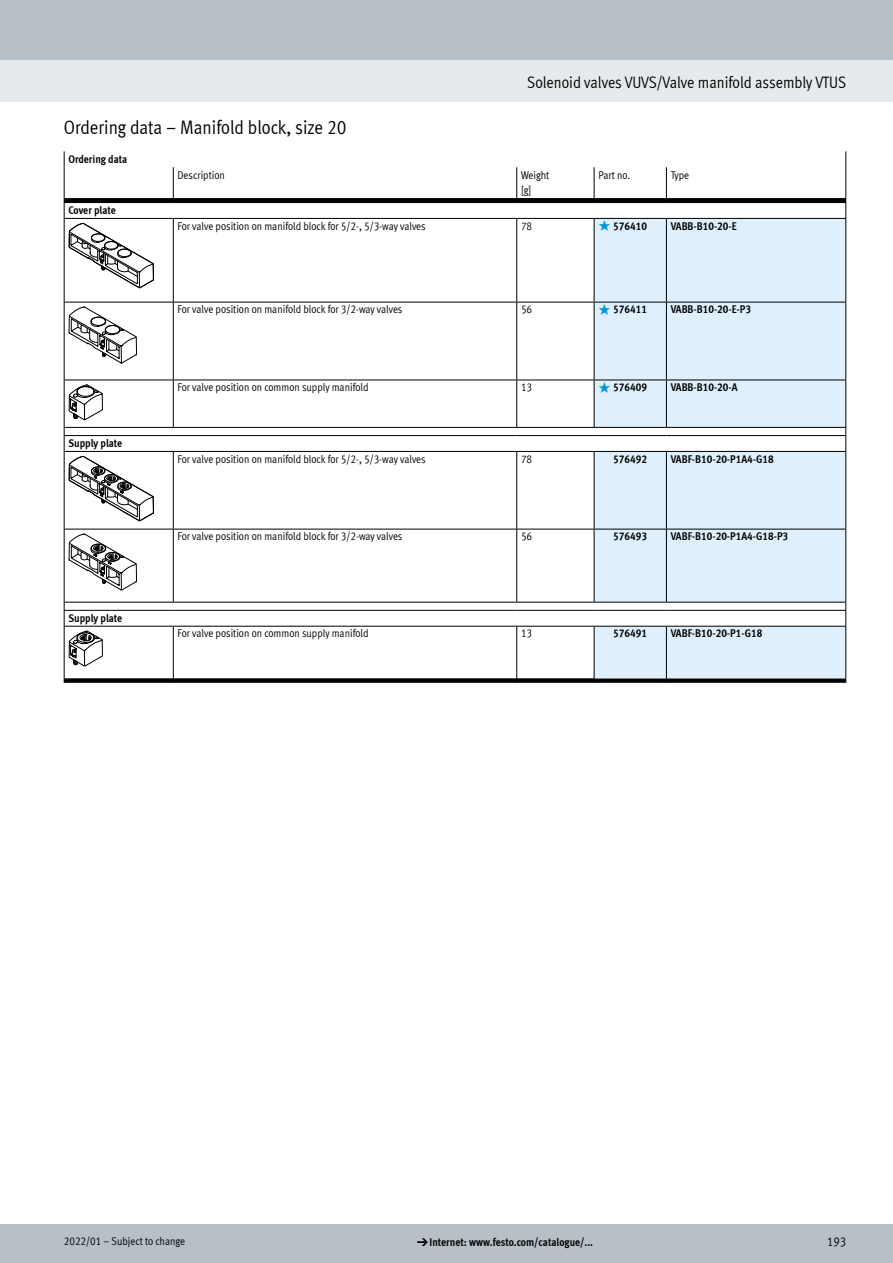
<style>
.page{position:relative;width:893px;height:1263px;background:#fff}
.page>*{position:absolute;margin:0;border:0;box-sizing:border-box;transform-origin:0 0}
.FES_title_section{font:19.5px "Meta Cond LF";color:#000}
.FES_title_family{font:16.5px "Meta Cond LF";color:#000}
.t1{font:12.75px "Meta Cond LF";color:#000}
.FES_tab_regular{font:11.25px "Meta Cond LF";color:#000}
.FES_type_code{font:700 11.25px "Meta Cond LF";color:#000}
.FES_tab_sub_1{font:700 11.25px "Meta Cond LF";color:#000}
.FES_type_code_head{font:11.25px "Meta Cond LF";color:#000}
.FES_type_code_in{font:700 11.25px "Meta Cond LF";color:#000}
.FES_tab_head_1{font:700 11.25px "Meta Cond LF";color:#000}
.FES_tab_head_2{font:11.25px "Meta Cond LF";color:#000}
.s1{font-family:"Meto Pict 182";font-weight:400;color:#0095db}
.s2{font-family:"Meto Pict 182";font-weight:400}
</style>
<div class="page">
<div style="left:0;top:1225px;width:893px;height:38px;background:#b6c0c6"></div>
<div style="left:0;top:60px;width:893px;height:42px;background:#e7eaec"></div>
<div style="left:0;top:0;width:893px;height:60px;background:#b6c0c6"></div>
<svg style="left:65px;top:198px;width:780px;height:485px"></svg>
<svg style="left:594px;top:219px;width:251px;height:459px;background:#e0f0fa"></svg>
<hr style="left:173px;top:219px;width:1px;height:83px;background:#000">
<hr style="left:516px;top:219px;width:1px;height:83px;background:#000">
<hr style="left:594px;top:219px;width:1px;height:83px;background:#000">
<hr style="left:666px;top:219px;width:1px;height:83px;background:#000">
<hr style="left:845px;top:219px;width:1px;height:83px;background:#000">
<hr style="left:64px;top:302px;width:109px;height:1px;background:#000">
<hr style="left:64px;top:302px;width:1px;height:78px;background:#000">
<hr style="left:173px;top:302px;width:344px;height:1px;background:#000">
<hr style="left:173px;top:302px;width:1px;height:78px;background:#000">
<hr style="left:517px;top:302px;width:77px;height:1px;background:#000">
<hr style="left:516px;top:302px;width:1px;height:78px;background:#000">
<hr style="left:594px;top:302px;width:72px;height:1px;background:#000">
<hr style="left:594px;top:302px;width:1px;height:78px;background:#000">
<hr style="left:666px;top:302px;width:180px;height:1px;background:#000">
<hr style="left:666px;top:302px;width:1px;height:78px;background:#000">
<hr style="left:845px;top:302px;width:1px;height:78px;background:#000">
<hr style="left:64px;top:380px;width:109px;height:1px;background:#000">
<hr style="left:173px;top:380px;width:344px;height:1px;background:#000">
<hr style="left:173px;top:380px;width:1px;height:47px;background:#000">
<hr style="left:517px;top:380px;width:77px;height:1px;background:#000">
<hr style="left:516px;top:380px;width:1px;height:47px;background:#000">
<hr style="left:594px;top:380px;width:72px;height:1px;background:#000">
<hr style="left:594px;top:380px;width:1px;height:47px;background:#000">
<hr style="left:666px;top:380px;width:180px;height:1px;background:#000">
<hr style="left:666px;top:380px;width:1px;height:47px;background:#000">
<hr style="left:845px;top:380px;width:1px;height:47px;background:#000">
<hr style="left:64px;top:427px;width:109px;height:1px;background:#000">
<hr style="left:173px;top:427px;width:344px;height:1px;background:#000">
<hr style="left:517px;top:427px;width:77px;height:1px;background:#000">
<hr style="left:594px;top:427px;width:72px;height:1px;background:#000">
<hr style="left:666px;top:427px;width:180px;height:1px;background:#000">
<hr style="left:173px;top:452px;width:1px;height:77px;background:#000">
<hr style="left:516px;top:452px;width:1px;height:77px;background:#000">
<hr style="left:594px;top:452px;width:1px;height:77px;background:#000">
<hr style="left:666px;top:452px;width:1px;height:77px;background:#000">
<hr style="left:845px;top:452px;width:1px;height:77px;background:#000">
<hr style="left:64px;top:529px;width:109px;height:1px;background:#000">
<hr style="left:173px;top:529px;width:344px;height:1px;background:#000">
<hr style="left:173px;top:529px;width:1px;height:73px;background:#000">
<hr style="left:517px;top:529px;width:77px;height:1px;background:#000">
<hr style="left:516px;top:529px;width:1px;height:73px;background:#000">
<hr style="left:594px;top:529px;width:72px;height:1px;background:#000">
<hr style="left:594px;top:529px;width:1px;height:73px;background:#000">
<hr style="left:666px;top:529px;width:180px;height:1px;background:#000">
<hr style="left:666px;top:529px;width:1px;height:73px;background:#000">
<hr style="left:845px;top:529px;width:1px;height:73px;background:#000">
<hr style="left:64px;top:602px;width:109px;height:1px;background:#000">
<hr style="left:173px;top:602px;width:344px;height:1px;background:#000">
<hr style="left:517px;top:602px;width:77px;height:1px;background:#000">
<hr style="left:594px;top:602px;width:72px;height:1px;background:#000">
<hr style="left:666px;top:602px;width:180px;height:1px;background:#000">
<hr style="left:173px;top:626px;width:1px;height:52px;background:#000">
<hr style="left:516px;top:626px;width:1px;height:52px;background:#000">
<hr style="left:594px;top:626px;width:1px;height:52px;background:#000">
<hr style="left:666px;top:626px;width:1px;height:52px;background:#000">
<hr style="left:845px;top:626px;width:1px;height:52px;background:#000">
<svg style="left:64px;top:151px;width:1px;height:16px"></svg>
<svg style="left:845px;top:151px;width:1px;height:16px"></svg>
<hr style="left:64px;top:167px;width:1px;height:31px;background:#000">
<hr style="left:173px;top:167px;width:1px;height:31px;background:#000">
<hr style="left:516px;top:167px;width:1px;height:31px;background:#000">
<hr style="left:594px;top:167px;width:1px;height:31px;background:#000">
<hr style="left:666px;top:167px;width:1px;height:31px;background:#000">
<hr style="left:845px;top:167px;width:1px;height:31px;background:#000">
<svg style="left:845px;top:198px;width:1px;height:20px"></svg>
<svg style="left:845px;top:428px;width:1px;height:23px"></svg>
<svg style="left:845px;top:602px;width:1px;height:24px"></svg>
<hr style="left:64px;top:202px;width:109px;height:1px;background:#000">
<hr style="left:173px;top:202px;width:344px;height:1px;background:#000">
<hr style="left:517px;top:202px;width:77px;height:1px;background:#000">
<hr style="left:594px;top:202px;width:72px;height:1px;background:#000">
<hr style="left:666px;top:202px;width:180px;height:1px;background:#000">
<hr style="left:64px;top:218px;width:109px;height:1px;background:#000">
<hr style="left:173px;top:218px;width:344px;height:1px;background:#000">
<hr style="left:517px;top:218px;width:77px;height:1px;background:#000">
<hr style="left:594px;top:218px;width:72px;height:1px;background:#000">
<hr style="left:666px;top:218px;width:180px;height:1px;background:#000">
<hr style="left:64px;top:435px;width:109px;height:1px;background:#000">
<hr style="left:173px;top:435px;width:344px;height:1px;background:#000">
<hr style="left:517px;top:435px;width:77px;height:1px;background:#000">
<hr style="left:594px;top:435px;width:72px;height:1px;background:#000">
<hr style="left:666px;top:435px;width:180px;height:1px;background:#000">
<hr style="left:64px;top:451px;width:109px;height:1px;background:#000">
<hr style="left:173px;top:451px;width:344px;height:1px;background:#000">
<hr style="left:517px;top:451px;width:77px;height:1px;background:#000">
<hr style="left:594px;top:451px;width:72px;height:1px;background:#000">
<hr style="left:666px;top:451px;width:180px;height:1px;background:#000">
<hr style="left:64px;top:610px;width:109px;height:1px;background:#000">
<hr style="left:173px;top:610px;width:344px;height:1px;background:#000">
<hr style="left:517px;top:610px;width:77px;height:1px;background:#000">
<hr style="left:594px;top:610px;width:72px;height:1px;background:#000">
<hr style="left:666px;top:610px;width:180px;height:1px;background:#000">
<hr style="left:64px;top:626px;width:109px;height:1px;background:#000">
<hr style="left:173px;top:626px;width:344px;height:1px;background:#000">
<hr style="left:517px;top:626px;width:77px;height:1px;background:#000">
<hr style="left:594px;top:626px;width:72px;height:1px;background:#000">
<hr style="left:666px;top:626px;width:180px;height:1px;background:#000">
<svg style="left:64px;top:198px;width:90px;height:166px"></svg>
<svg style="left:64px;top:380px;width:90px;height:303px"></svg>
<p class="FES_title_family" style="left:527px;top:72px;width:321px">Solenoid valves VUVS/Valve manifold assembly VTUS</p>
<p class="FES_title_section" style="left:64px;top:116px;width:284px">Ordering data – Manifold block, size 20</p>
<p class="FES_tab_head_1" style="left:68px;top:152px;width:60px">Ordering data</p>
<p class="FES_tab_head_2" style="left:178px;top:168px;width:49px">Description</p>
<p class="FES_type_code_head" style="left:521px;top:168px;width:30px">Weight</p>
<p class="FES_type_code_head" style="left:521px;top:183px;width:12px">[g]</p>
<p class="FES_tab_sub_1" style="left:68px;top:203px;width:49px">Cover plate</p>
<p class="FES_type_code_head" style="left:598px;top:168px;width:33px">Part no.</p>
<p class="FES_type_code_head" style="left:671px;top:168px;width:20px">Type</p>
<p class="FES_tab_regular" style="left:178px;top:219px;width:250px">For valve position on manifold block for 5/2-, 5/3-way valves</p>
<p class="FES_tab_regular" style="left:521px;top:219px;width:13px">78</p>
<p class="FES_type_code" style="left:598px;top:219px;width:50px"><span class="s1">q</span>576410</p>
<p class="FES_type_code" style="left:671px;top:219px;width:68px">VABB-B10-20-E</p>
<p class="FES_tab_regular" style="left:178px;top:302px;width:226px">For valve position on manifold block for 3/2-way valves</p>
<p class="FES_tab_regular" style="left:521px;top:302px;width:13px">56</p>
<p class="FES_type_code" style="left:598px;top:302px;width:50px"><span class="s1">q</span>576411</p>
<p class="FES_type_code" style="left:671px;top:302px;width:82px">VABB-B10-20-E-P3</p>
<p class="FES_tab_sub_1" style="left:68px;top:436px;width:55px">Supply plate</p>
<p class="FES_tab_sub_1" style="left:68px;top:611px;width:55px">Supply plate</p>
<p class="FES_tab_regular" style="left:178px;top:380px;width:193px">For valve position on common supply manifold</p>
<p class="FES_tab_regular" style="left:521px;top:380px;width:13px">13</p>
<p class="FES_type_code" style="left:598px;top:380px;width:50px"><span class="s1">q</span>576409</p>
<p class="FES_type_code" style="left:671px;top:380px;width:68px">VABB-B10-20-A</p>
<p class="FES_tab_regular" style="left:178px;top:452px;width:250px">For valve position on manifold block for 5/2-, 5/3-way valves</p>
<p class="FES_tab_regular" style="left:521px;top:452px;width:13px">78</p>
<p class="FES_type_code_in" style="left:613px;top:452px;width:35px">576492</p>
<p class="FES_type_code" style="left:671px;top:452px;width:105px">VABF-B10-20-P1A4-G18</p>
<p class="FES_tab_regular" style="left:178px;top:529px;width:226px">For valve position on manifold block for 3/2-way valves</p>
<p class="FES_tab_regular" style="left:521px;top:529px;width:13px">56</p>
<p class="FES_type_code_in" style="left:613px;top:529px;width:35px">576493</p>
<p class="FES_type_code" style="left:671px;top:529px;width:119px">VABF-B10-20-P1A4-G18-P3</p>
<p class="FES_tab_regular" style="left:178px;top:626px;width:193px">For valve position on common supply manifold</p>
<p class="FES_tab_regular" style="left:521px;top:626px;width:13px">13</p>
<p class="FES_type_code_in" style="left:613px;top:626px;width:35px">576491</p>
<p class="FES_type_code" style="left:671px;top:626px;width:93px">VABF-B10-20-P1-G18</p>
<p class="FES_tab_regular" style="left:64px;top:1234px;width:123px">2022/01 – Subject to change</p>
<p class="FES_type_code" style="left:417px;top:1235px;width:178px"><span class="s2">d</span>Internet: www.festo.com/catalogue/...</p>
<p class="t1" style="left:827px;top:1234px;width:21px">193</p>
</div>
